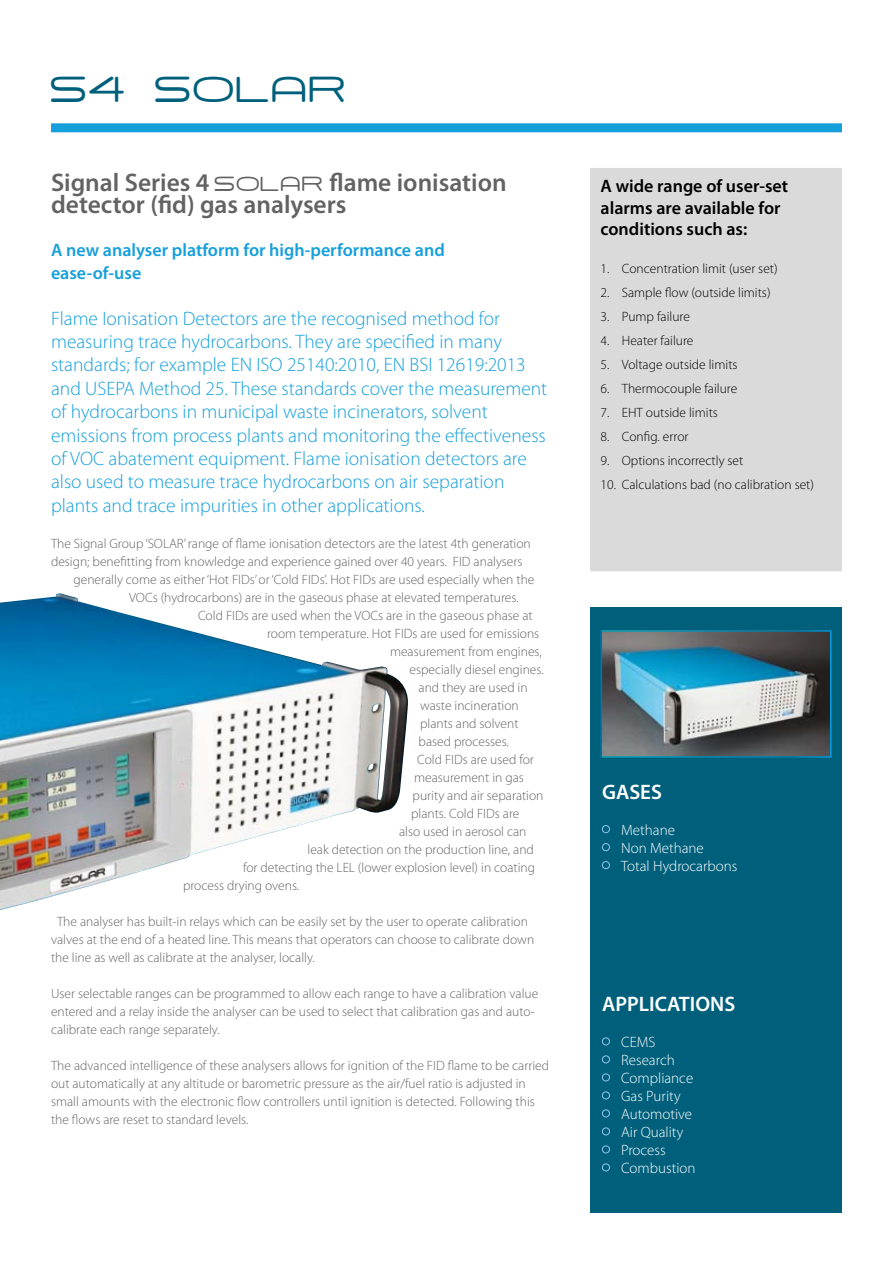
<style>
.page{position:relative;width:893px;height:1263px;background:#fff}
.page>*{position:absolute;margin:0;border:0;box-sizing:border-box;transform-origin:0 0}
.t1{font:45px "Air Conditioner";color:#00607c}
.t2{font:600 25.5px/22.5px "Myriad Pro";color:#646363}
.t3{font:600 21px "Myriad Pro";color:#fff}
.t4{font:300 19.5px/23.4px "Myriad Pro";color:#159fdb}
.t5{font:600 18px/21.6px "Myriad Pro";color:#000}
.t6{font:600 18px/22.5px "Myriad Pro";color:#159fdb}
.t7{font:300 15px/18px "Myriad Pro";color:#fff}
.t8{font:300 13.5px/18px "Myriad Pro";color:#646363}
.t9{font:300 13.5px "Myriad Pro";color:#000}
.s1{font-family:"Air Conditioner";font-weight:400}
</style>
<div class="page">
<div style="left:595px;top:173px;width:242px;height:393px;background:#dadada"></div>
<div style="left:590px;top:168px;width:252px;height:403px;border:10px solid #dadada"></div>
<div style="left:51px;top:123px;width:791px;height:9px;background:#159fdb"></div>
<div style="left:590px;top:608px;width:252px;height:605px;background:#00607c"></div>
<div style="left:602px;top:825px;width:8px;height:8px;border:1px solid #95c4eb;border-radius:50%"></div>
<div style="left:602px;top:843px;width:8px;height:8px;border:1px solid #95c4eb;border-radius:50%"></div>
<div style="left:602px;top:861px;width:8px;height:8px;border:1px solid #95c4eb;border-radius:50%"></div>
<div style="left:602px;top:1037px;width:8px;height:8px;border:1px solid #95c4eb;border-radius:50%"></div>
<div style="left:602px;top:1055px;width:8px;height:8px;border:1px solid #95c4eb;border-radius:50%"></div>
<div style="left:602px;top:1073px;width:8px;height:8px;border:1px solid #95c4eb;border-radius:50%"></div>
<div style="left:602px;top:1091px;width:8px;height:8px;border:1px solid #95c4eb;border-radius:50%"></div>
<div style="left:602px;top:1109px;width:8px;height:8px;border:1px solid #95c4eb;border-radius:50%"></div>
<div style="left:602px;top:1127px;width:8px;height:8px;border:1px solid #95c4eb;border-radius:50%"></div>
<div style="left:602px;top:1145px;width:8px;height:8px;border:1px solid #95c4eb;border-radius:50%"></div>
<div style="left:602px;top:1163px;width:8px;height:8px;border:1px solid #95c4eb;border-radius:50%"></div>
<img style="left:604px;top:633px;width:224px;height:122px">
<img style="left:0;top:593px;width:408px;height:317px">
<h1 class="t1" style="left:51px;top:60px;width:299px">S4 SOLAR</h1>
<h2 class="t2" style="left:51px;top:170px;width:457px">Signal Series 4 <span class="s1">SOLAR</span> flame ionisation detector (fid) gas analysers</h2>
<h3 class="t6" style="left:51px;top:238px;width:395px">A new analyser platform for high-performance and ease-of-use</h3>
<p class="t4" style="left:51px;top:306px;width:498px">Flame Ionisation Detectors are the recognised method for measuring trace hydrocarbons. They are specified in many standards; for example EN ISO 25140:2010, EN BSI 12619:2013 and USEPA Method 25. These standards cover the measurement of hydrocarbons in municipal waste incinerators, solvent emissions from process plants and monitoring the effectiveness of VOC abatement equipment. Flame ionisation detectors are also used to measure trace hydrocarbons on air separation plants and trace impurities in other applications.</p>
<p class="t8" style="left:51px;top:534px;width:481px">The Signal Group ‘SOLAR’ range of flame ionisation detectors are the latest 4th generation</p>
<p class="t8" style="left:51px;top:552px;width:473px">design; benefitting from knowledge and experience gained over 40 years. FID analysers</p>
<p class="t8" style="left:74px;top:570px;width:462px">generally come as either ‘Hot FIDs’ or ‘Cold FIDs’. Hot FIDs are used especially when the</p>
<p class="t8" style="left:129px;top:588px;width:391px">VOCs (hydrocarbons) are in the gaseous phase at elevated temperatures.</p>
<p class="t8" style="left:198px;top:606px;width:336px">Cold FIDs are used when the VOCs are in the gaseous phase at</p>
<p class="t8" style="left:267px;top:624px;width:274px">room temperature. Hot FIDs are used for emissions</p>
<p class="t8" style="left:390px;top:642px;width:153px">measurement from engines,</p>
<p class="t8" style="left:410px;top:660px;width:136px">especially diesel engines.</p>
<p class="t8" style="left:419px;top:678px;width:111px">and they are used in</p>
<p class="t8" style="left:420px;top:696px;width:100px">waste incineration</p>
<p class="t8" style="left:420px;top:714px;width:100px">plants and solvent</p>
<p class="t8" style="left:419px;top:732px;width:92px">based processes.</p>
<p class="t8" style="left:417px;top:750px;width:118px">Cold FIDs are used for</p>
<p class="t8" style="left:414px;top:768px;width:111px">measurement in gas</p>
<p class="t8" style="left:413px;top:786px;width:132px">purity and air separation</p>
<p class="t8" style="left:411px;top:804px;width:110px">plants. Cold FIDs are</p>
<p class="t8" style="left:399px;top:822px;width:129px">also used in aerosol can</p>
<p class="t8" style="left:308px;top:840px;width:228px">leak detection on the production line, and</p>
<p class="t8" style="left:243px;top:858px;width:294px">for detecting the LEL (lower explosion level) in coating</p>
<p class="t8" style="left:183px;top:876px;width:118px">process drying ovens.</p>
<p class="t8" style="left:51px;top:912px;width:485px;text-indent:6px">The analyser has built-in relays which can be easily set by the user to operate calibration valves at the end of a heated line. This means that operators can choose to calibrate down the line as well as calibrate at the analyser, locally.</p>
<p class="t8" style="left:51px;top:984px;width:489px">User selectable ranges can be programmed to allow each range to have a calibration value entered and a relay inside the analyser can be used to select that calibration gas and auto&shy;calibrate each range separately.</p>
<p class="t8" style="left:51px;top:1056px;width:500px">The advanced intelligence of these analysers allows for ignition of the FID flame to be carried out automatically at any altitude or barometric pressure as the air/fuel ratio is adjusted in small amounts with the electronic flow controllers until ignition is detected. Following this the flows are reset to standard levels.</p>
<h3 class="t5" style="left:601px;top:175px;width:189px">A wide range of user-set alarms are available for conditions such as:</h3>
<p class="t9" style="left:601px;top:260px;width:179px">1. Concentration limit (user set)</p>
<p class="t9" style="left:601px;top:284px;width:171px">2. Sample flow (outside limits)</p>
<p class="t9" style="left:601px;top:308px;width:91px">3. Pump failure</p>
<p class="t9" style="left:601px;top:332px;width:94px">4. Heater failure</p>
<p class="t9" style="left:601px;top:356px;width:138px">5. Voltage outside limits</p>
<p class="t9" style="left:601px;top:380px;width:138px">6. Thermocouple failure</p>
<p class="t9" style="left:601px;top:404px;width:119px">7. EHT outside limits</p>
<p class="t9" style="left:601px;top:428px;width:89px">8. Config. error</p>
<p class="t9" style="left:601px;top:452px;width:144px">9. Options incorrectly set</p>
<p class="t9" style="left:601px;top:476px;width:215px">10. Calculations bad (no calibration set)</p>
<h3 class="t3" style="left:602px;top:778px;width:61px">GASES</h3>
<p class="t7" style="left:621px;top:820px;width:118px">Methane<br>Non Methane<br>Total Hydrocarbons</p>
<h3 class="t3" style="left:602px;top:990px;width:135px">APPLICATIONS</h3>
<p class="t7" style="left:621px;top:1033px;width:76px">CEMS<br>Research<br>Compliance<br>Gas Purity<br>Automotive<br>Air Quality<br>Process<br>Combustion</p>
</div>
